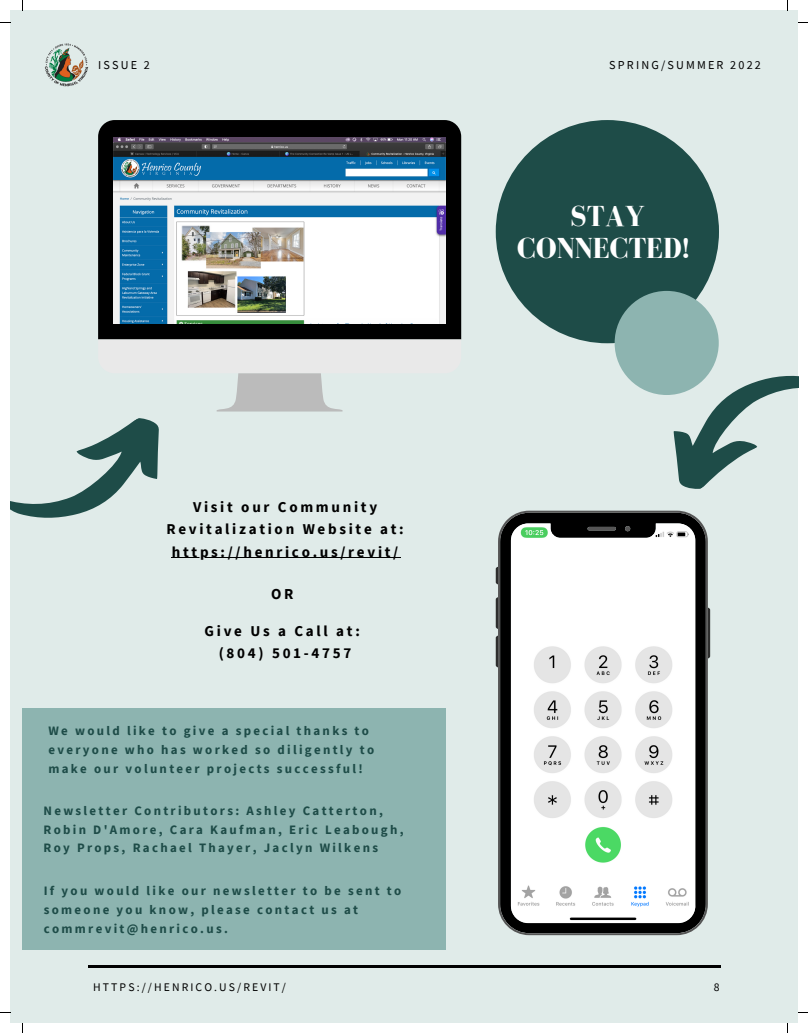
<style>
.page{position:relative;width:808px;height:1033px;background:#fff}
.page>*{position:absolute;margin:0;border:0;box-sizing:border-box;transform-origin:0 0}
.t1{font:700 29.75px/31.9px "Bodoni FLF";color:#fff;text-align:center}
.t2{font:700 15.12px "Source Sans Pro";color:#000}
.t3{font:700 15px/22.5px "Source Sans Pro";letter-spacing:.18em;color:#000;text-align:center}
.t4{font:700 12.88px/18.8px "Source Sans Pro";letter-spacing:.18em;color:#1e4c48}
.t5{font:12.12px "Source Sans Pro";letter-spacing:.18em;color:#000}
.t6{font:11.62px "Source Sans Pro";letter-spacing:.18em;color:#000}
</style>
<div class="page">
<div style="left:10px;top:10px;width:788px;height:1013px;background:#e0ebe9"></div>
<div style="left:98px;top:120px;width:363px;height:219px;background:#000"></div>
<img style="left:113px;top:137px;width:332px;height:187px">
<svg style="left:495px;top:567px;width:3px;height:17px"></svg>
<svg style="left:495px;top:597px;width:3px;height:32px"></svg>
<svg style="left:495px;top:635px;width:3px;height:32px"></svg>
<svg style="left:707px;top:607px;width:3px;height:51px"></svg>
<svg style="left:498px;top:510px;width:209px;height:425px;background:#c4c6c5"></svg>
<div style="left:495px;top:120px;width:224px;height:223px;background:#1e4c48;border-radius:50%"></div>
<img style="left:44px;top:43px;width:45px;height:44px">
<hr style="left:88px;top:964px;width:632px;height:3px;background:#000">
<div style="left:614px;top:291px;width:104px;height:104px;background:#8db4b0;border-radius:50%"></div>
<svg style="left:10px;top:339px;width:451px;height:179px"></svg>
<svg style="left:653px;top:343px;width:145px;height:146px"></svg>
<div style="left:22px;top:708px;width:423px;height:242px;background:#8db4b0"></div>
<hr style="left:172px;top:557px;width:229px;height:1px;background:#000">
<p class="t5" style="left:98px;top:57px;width:53px">ISSUE 2</p>
<p class="t5" style="left:609px;top:57px;width:153px">SPRING/SUMMER 2022</p>
<p class="t3" style="left:166px;top:495px;width:239px">Visit our Community<br>Revitalization Website at: https://henrico.us/revit/</p>
<p class="t2" style="left:271px;top:584px;width:24px">OR</p>
<p class="t3" style="left:205px;top:619px;width:157px">Give Us a Call at:</p>
<p class="t3" style="left:219px;top:641px;width:134px">(804) 501-4757</p>
<p class="t4" style="left:48px;top:721px;width:327px">We would like to give a special thanks to everyone who has worked so diligently to make our volunteer projects successful!</p>
<p class="t4" style="left:43px;top:801px;width:361px">Newsletter Contributors: Ashley Catterton,<br>Robin D'Amore, Cara Kaufman, Eric Leabough,<br>Roy Props, Rachael Thayer, Jaclyn Wilkens</p>
<p class="t4" style="left:44px;top:881px;width:359px">If you would like our newsletter to be sent to someone you know, please contact us at commrevit@henrico.us.</p>
<p class="t1" style="left:517px;top:200px;width:174px">STAY<br>CONNECTED!</p>
<p class="t6" style="left:93px;top:979px;width:194px">HTTPS://HENRICO.US/REVIT/</p>
<p class="t6" style="left:714px;top:979px;width:7px">8</p>
</div>
